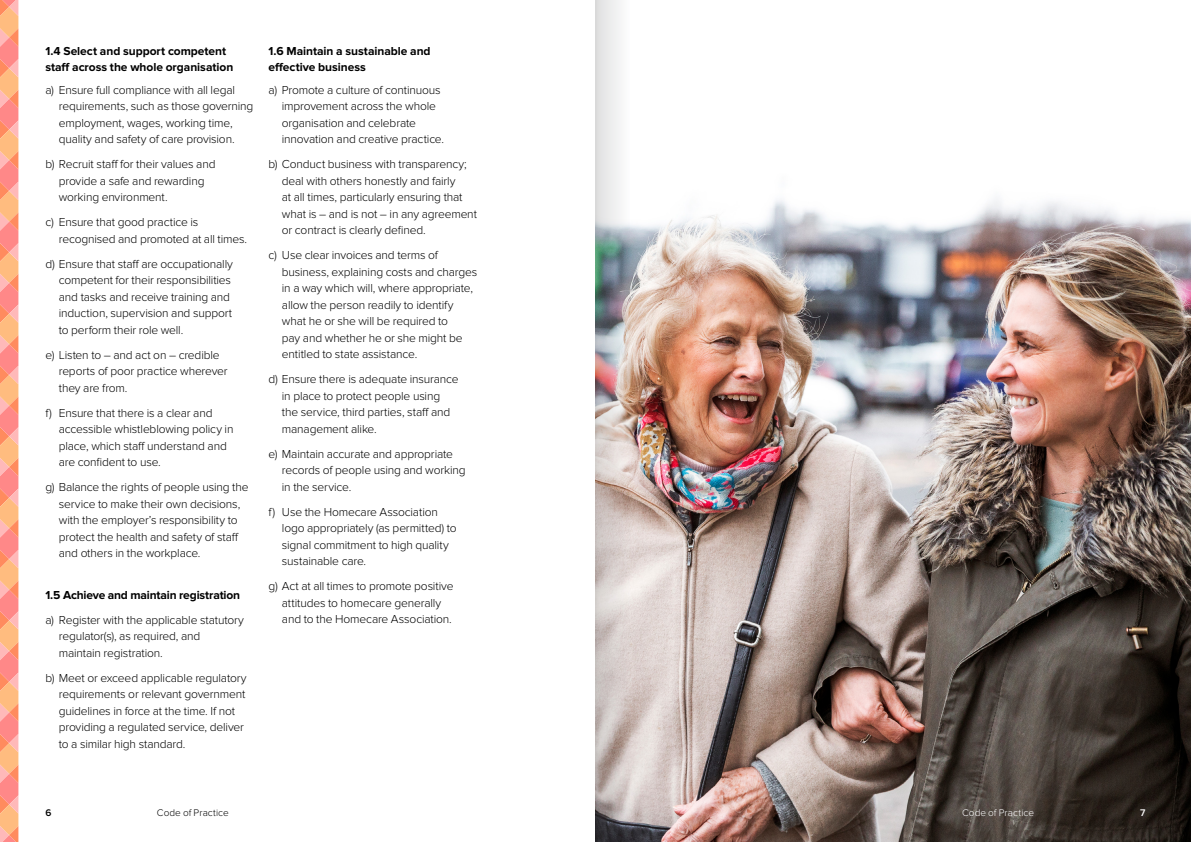
<style>
.page{position:relative;width:1191px;height:842px;background:#fff}
.page>*{position:absolute;margin:0;border:0;box-sizing:border-box;transform-origin:0 0}
.t1{font:300 12px/16.5px "Proxima Nova";letter-spacing:-.015em;color:#000}
.t2{font:700 12px/16.5px "Proxima Nova";letter-spacing:-.005em;color:#000}
.t3{font:300 10px "Proxima Nova";letter-spacing:.005em;color:#000}
.t4{font:300 10px "Proxima Nova";letter-spacing:.005em;color:#fff}
.t5{font:600 10px "Proxima Nova";color:#000}
.t6{font:600 10px "Proxima Nova";color:#fff}
</style>
<div class="page">
<img style="left:629px;top:199px;width:562px;height:643px">
<svg style="left:0;top:0;width:18px;height:842px;background:#ffa387"></svg>
<img style="left:595px;top:0;width:34px;height:842px">
<p class="t2" style="left:45px;top:43px;width:189px">1.4 Select and support competent staff across the whole organisation</p>
<p class="t1" style="left:59px;top:81px;width:196px;text-indent:-13px">a) Ensure full compliance with all legal requirements, such as those governing employment, wages, working time, quality and safety of care provision.</p>
<p class="t1" style="left:59px;top:156px;width:158px;text-indent:-13px">b) Recruit staff for their values and provide a safe and rewarding working environment.</p>
<p class="t1" style="left:59px;top:214px;width:190px;text-indent:-13px">c) Ensure that good practice is recognised and promoted at all times.</p>
<p class="t1" style="left:59px;top:255px;width:176px;text-indent:-13px">d) Ensure that staff are occupationally competent for their responsibilities and tasks and receive training and induction, supervision and support to perform their role well.</p>
<p class="t1" style="left:59px;top:346px;width:170px;text-indent:-13px">e) Listen to – and act on – credible reports of poor practice wherever they are from.</p>
<p class="t1" style="left:59px;top:404px;width:176px;text-indent:-13px">f) Ensure that there is a clear and accessible whistleblowing policy in place, which staff understand and are confident to use.</p>
<p class="t1" style="left:59px;top:479px;width:191px;text-indent:-13px">g) Balance the rights of people using the service to make their own decisions, with the employer’s responsibility to protect the health and safety of staff and others in the workplace.</p>
<p class="t2" style="left:45px;top:587px;width:196px">1.5 Achieve and maintain registration</p>
<p class="t1" style="left:59px;top:611px;width:187px;text-indent:-13px">a) Register with the applicable statutory regulator(s), as required, and maintain registration.</p>
<p class="t1" style="left:59px;top:669px;width:189px;text-indent:-13px">b) Meet or exceed applicable regulatory requirements or relevant government guidelines in force at the time. If not providing a regulated service, deliver to a similar high standard.</p>
<p class="t2" style="left:268px;top:43px;width:164px">1.6 Maintain a sustainable and effective business</p>
<p class="t1" style="left:282px;top:81px;width:164px;text-indent:-13px">a) Promote a culture of continuous improvement across the whole organisation and celebrate innovation and creative practice.</p>
<p class="t1" style="left:282px;top:156px;width:196px;text-indent:-13px">b) Conduct business with transparency; deal with others honestly and fairly<br>at all times, particularly ensuring that what is – and is not – in any agreement or contract is clearly defined.</p>
<p class="t1" style="left:282px;top:247px;width:197px;text-indent:-13px">c) Use clear invoices and terms of business, explaining costs and charges in a way which will, where appropriate, allow the person readily to identify what he or she will be required to<br>pay and whether he or she might be entitled to state assistance.</p>
<p class="t1" style="left:282px;top:371px;width:178px;text-indent:-13px">d) Ensure there is adequate insurance in place to protect people using the service, third parties, staff and management alike.</p>
<p class="t1" style="left:282px;top:445px;width:185px;text-indent:-13px">e) Maintain accurate and appropriate records of people using and working in the service.</p>
<p class="t1" style="left:282px;top:503px;width:176px;text-indent:-13px">f) Use the Homecare Association logo appropriately (as permitted) to signal commitment to high quality sustainable care.</p>
<p class="t1" style="left:282px;top:578px;width:173px;text-indent:-13px">g) Act at all times to promote positive attitudes to homecare generally and to the Homecare Association.</p>
<p class="t5" style="left:45px;top:807px;width:8px">6</p>
<p class="t3" style="left:157px;top:807px;width:73px">Code of Practice</p>
<p class="t4" style="left:962px;top:807px;width:73px">Code of Practice</p>
<p class="t6" style="left:1140px;top:807px;width:7px">7</p>
</div>
